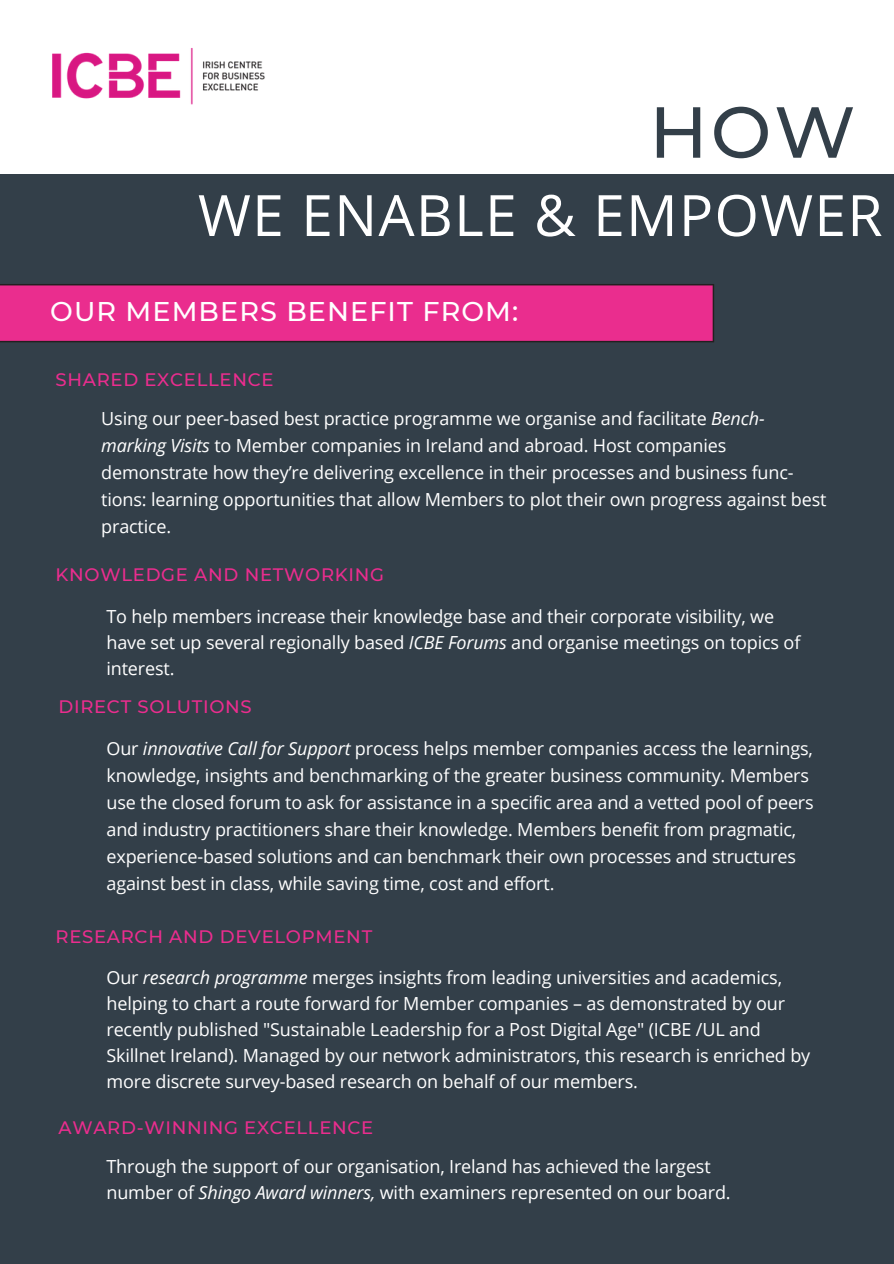
<style>
.page{position:relative;width:894px;height:1264px;background:#fff}
.page>*{position:absolute;margin:0;border:0;box-sizing:border-box;transform-origin:0 0}
.t1{font:500 72px "Montserrat";color:#333f49}
.t2{font:57px "Open Sans";letter-spacing:.025em;color:#fff}
.t3{font:500 27px "Montserrat";letter-spacing:.04em;color:#fff}
.t4{font:18px/27px "Open Sans";letter-spacing:-.01em;color:#fff}
.t5{font:500 18px "Montserrat";letter-spacing:.04em;color:#ea2d8e}
.s1{font-style:italic}
</style>
<div class="page">
<div style="left:0;top:174px;width:893px;height:1089px;background:#333f49"></div>
<img style="left:52px;top:48px;width:213px;height:57px">
<svg style="left:0;top:284px;width:714px;height:58px;background:#e02c88"></svg>
<h1 class="t1" style="left:649px;top:88px;width:207px">HOW</h1>
<h2 class="t2" style="left:198px;top:175px;width:686px">WE ENABLE &amp; EMPOWER</h2>
<h3 class="t3" style="left:50px;top:294px;width:469px">OUR MEMBERS BENEFIT FROM:</h3>
<p class="t5" style="left:55px;top:369px;width:219px">SHARED EXCELLENCE</p>
<p class="t4" style="left:101px;top:404px;width:726px">Using our peer-based best practice programme we organise and facilitate <span class="s1">Bench&shy;marking Visits</span> to Member companies in Ireland and abroad. Host companies demonstrate how they’re delivering excellence in their processes and business func&shy;tions: learning opportunities that allow Members to plot their own progress against best practice.</p>
<p class="t5" style="left:55px;top:563px;width:330px">KNOWLEDGE AND NETWORKING</p>
<p class="t4" style="left:106px;top:603px;width:695px;line-height:26px">To help members increase their knowledge base and their corporate visibility, we have set up several regionally based <span class="s1">ICBE Forums</span> and organise meetings on topics of interest.</p>
<p class="t5" style="left:58px;top:696px;width:195px">DIRECT SOLUTIONS</p>
<p class="t4" style="left:106px;top:734px;width:708px">Our <span class="s1">innovative Call for Support</span> process helps member companies access the learnings, knowledge, insights and benchmarking of the greater business community. Members use the closed forum to ask for assistance in a specific area and a vetted pool of peers and industry practitioners share their knowledge. Members benefit from pragmatic, experience-based solutions and can benchmark their own processes and structures against best in class, while saving time, cost and effort.</p>
<p class="t5" style="left:55px;top:925px;width:318px">RESEARCH AND DEVELOPMENT</p>
<p class="t4" style="left:106px;top:964px;width:705px;line-height:26px">Our <span class="s1">research programme</span> merges insights from leading universities and academics, helping to chart a route forward for Member companies – as demonstrated by our recently published "Sustainable Leadership for a Post Digital Age" (ICBE /UL and Skillnet Ireland). Managed by our network administrators, this research is enriched by more discrete survey-based research on behalf of our members.</p>
<p class="t5" style="left:58px;top:1116px;width:316px">AWARD-WINNING EXCELLENCE</p>
<p class="t4" style="left:106px;top:1152px;width:625px;line-height:26px">Through the support of our organisation, Ireland has achieved the largest number of <span class="s1">Shingo Award winners,</span> with examiners represented on our board.</p>
</div>
